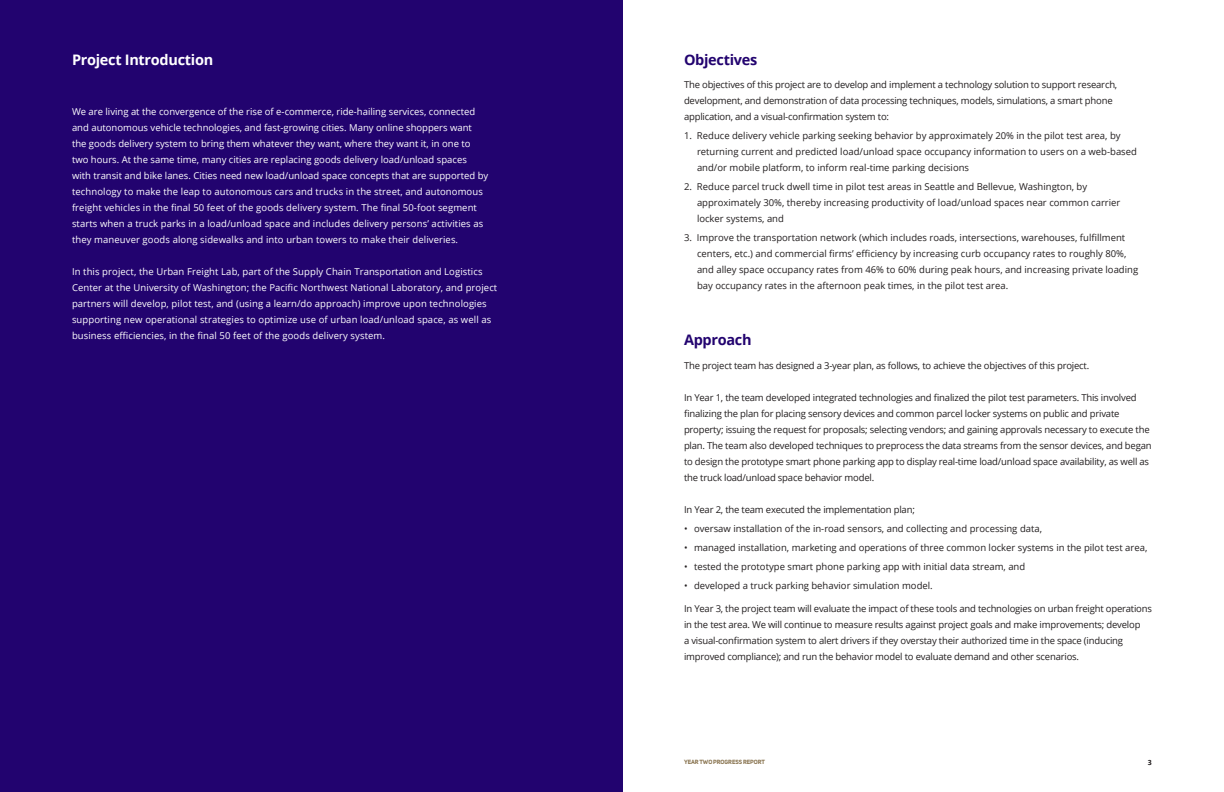
<style>
.page{position:relative;width:1224px;height:792px;background:#fff}
.page>*{position:absolute;margin:0;border:0;box-sizing:border-box;transform-origin:0 0}
.head_2{font:700 14.5px "Open Sans";letter-spacing:-.02em;color:#fff}
.head_2-2{font:700 14.5px "Open Sans";letter-spacing:-.02em;color:#22036f}
.text{font:9.5px/16px "Open Sans";letter-spacing:-.02em;color:#231f20}
.text-2{font:9.5px/16px "Open Sans";letter-spacing:.01em;color:#fff}
.text_bullets{font:9.5px/16px "Open Sans";color:#231f20}
.t1{font:700 8px "Calibri";color:#231f20}
.t2{font:700 6px "Uni Sans";letter-spacing:-.01em;color:#897450}
</style>
<div class="page">
<div style="left:0;top:0;width:622px;height:792px;background:#22036f"></div>
<p class="head_2" style="left:72px;top:50px;width:143px">Project Introduction</p>
<p class="text-2" style="left:72px;top:104px;width:418px">We are living at the convergence of the rise of e-commerce, ride-hailing services, connected and autonomous vehicle technologies, and fast-growing cities. Many online shoppers want the goods delivery system to bring them whatever they want, where they want it, in one to two hours. At the same time, many cities are replacing goods delivery load/unload spaces<br>with transit and bike lanes. Cities need new load/unload space concepts that are supported by technology to make the leap to autonomous cars and trucks in the street, and autonomous freight vehicles in the final 50 feet of the goods delivery system. The final 50-foot segment starts when a truck parks in a load/unload space and includes delivery persons’ activities as they maneuver goods along sidewalks and into urban towers to make their deliveries.</p>
<p class="text-2" style="left:72px;top:264px;width:427px">In this project, the Urban Freight Lab, part of the Supply Chain Transportation and Logistics Center at the University of Washington; the Pacific Northwest National Laboratory, and project partners will develop, pilot test, and (using a learn/do approach) improve upon technologies supporting new operational strategies to optimize use of urban load/unload space, as well as business efficiencies, in the final 50 feet of the goods delivery system.</p>
<p class="head_2-2" style="left:684px;top:50px;width:75px">Objectives</p>
<p class="text" style="left:684px;top:77px;width:435px">The objectives of this project are to develop and implement a technology solution to support research, development, and demonstration of data processing techniques, models, simulations, a smart phone application, and a visual-confirmation system to:</p>
<p class="text_bullets" style="left:697px;top:127px;width:441px;text-indent:-13px">1. Reduce delivery vehicle parking seeking behavior by approximately 20% in the pilot test area, by returning current and predicted load/unload space occupancy information to users on a web-based and/or mobile platform, to inform real-time parking decisions</p>
<p class="text_bullets" style="left:697px;top:178px;width:425px;text-indent:-13px">2. Reduce parcel truck dwell time in pilot test areas in Seattle and Bellevue, Washington, by approximately 30%, thereby increasing productivity of load/unload spaces near common carrier locker systems, and</p>
<p class="text_bullets" style="left:697px;top:229px;width:443px;text-indent:-13px">3. Improve the transportation network (which includes roads, intersections, warehouses, fulfillment centers, etc.) and commercial firms’ efficiency by increasing curb occupancy rates to roughly 80%, and alley space occupancy rates from 46% to 60% during peak hours, and increasing private loading bay occupancy rates in the afternoon peak times, in the pilot test area.</p>
<p class="head_2-2" style="left:684px;top:330px;width:69px">Approach</p>
<p class="text" style="left:684px;top:357px;width:407px">The project team has designed a 3-year plan, as follows, to achieve the objectives of this project.</p>
<p class="text" style="left:684px;top:389px;width:469px">In Year 1, the team developed integrated technologies and finalized the pilot test parameters. This involved finalizing the plan for placing sensory devices and common parcel locker systems on public and private property; issuing the request for proposals; selecting vendors; and gaining approvals necessary to execute the plan. The team also developed techniques to preprocess the data streams from the sensor devices, and began to design the prototype smart phone parking app to display real-time load/unload space availability, as well as the truck load/unload space behavior model.</p>
<p class="text" style="left:684px;top:501px;width:232px">In Year 2, the team executed the implementation plan;</p>
<p class="text_bullets" style="left:684px;top:520px;width:360px">• oversaw installation of the in-road sensors, and collecting and processing data,</p>
<p class="text_bullets" style="left:684px;top:539px;width:465px">• managed installation, marketing and operations of three common locker systems in the pilot test area,</p>
<p class="text_bullets" style="left:684px;top:558px;width:343px">• tested the prototype smart phone parking app with initial data stream, and</p>
<p class="text_bullets" style="left:684px;top:577px;width:250px">• developed a truck parking behavior simulation model.</p>
<p class="text" style="left:684px;top:600px;width:470px">In Year 3, the project team will evaluate the impact of these tools and technologies on urban freight operations in the test area. We will continue to measure results against project goals and make improvements; develop<br>a visual-confirmation system to alert drivers if they overstay their authorized time in the space (inducing improved compliance); and run the behavior model to evaluate demand and other scenarios.</p>
<p class="t2" style="left:684px;top:758px;width:82px">YEAR TWO PROGRESS REPORT</p>
<p class="t1" style="left:1148px;top:757px;width:6px">3</p>
</div>
